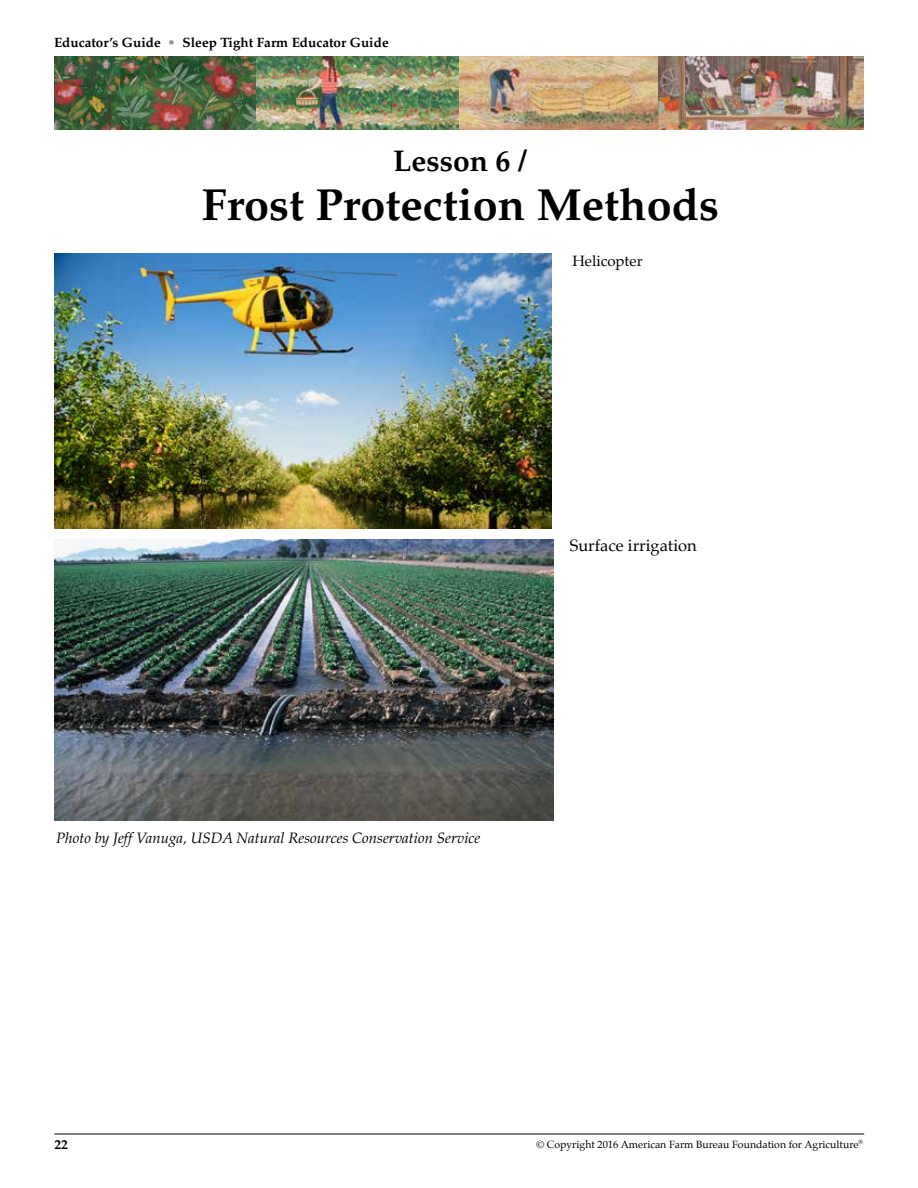
<style>
.page{position:relative;width:918px;height:1188px;background:#fff}
.page>*{position:absolute;margin:0;border:0;box-sizing:border-box;transform-origin:0 0}
.t1{font:700 45px "Palatino";color:#000}
.t2{font:700 30px "Palatino";color:#000}
.t3{font:16.5px "Palatino";color:#000}
.t4{font:italic 15px "Palatino";color:#000}
.t5{font:15px "Palatino";color:#000}
.t6{font:700 13.5px "Palatino";color:#000}
.t7{font:10.5px "Palatino";color:#000}
.s1{color:#939598}
</style>
<div class="page">
<hr style="left:54px;top:1134px;width:810px;height:1px;background:#000">
<img style="left:54px;top:56px;width:604px;height:74px">
<img style="left:658px;top:56px;width:206px;height:74px">
<img style="left:54px;top:254px;width:498px;height:275px">
<img style="left:54px;top:540px;width:500px;height:280px">
<p class="t6" style="left:54px;top:35px;width:336px">Educator’s Guide <span class="s1">•</span> Sleep Tight Farm Educator Guide</p>
<h2 class="t2" style="left:393px;top:143px;width:135px">Lesson 6 /</h2>
<h1 class="t1" style="left:202px;top:178px;width:519px">Frost Protection Methods</h1>
<h3 class="t5" style="left:572px;top:248px;width:72px">Helicopter</h3>
<h3 class="t3" style="left:570px;top:531px;width:129px">Surface irrigation</h3>
<h3 class="t4" style="left:56px;top:829px;width:426px">Photo by Jeff Vanuga, USDA Natural Resources Conservation Service</h3>
<p class="t6" style="left:54px;top:1136px;width:15px">22</p>
<p class="t7" style="left:537px;top:1136px;width:328px">© Copyright 2016 American Farm Bureau Foundation for Agriculture<sup>®</sup></p>
</div>
